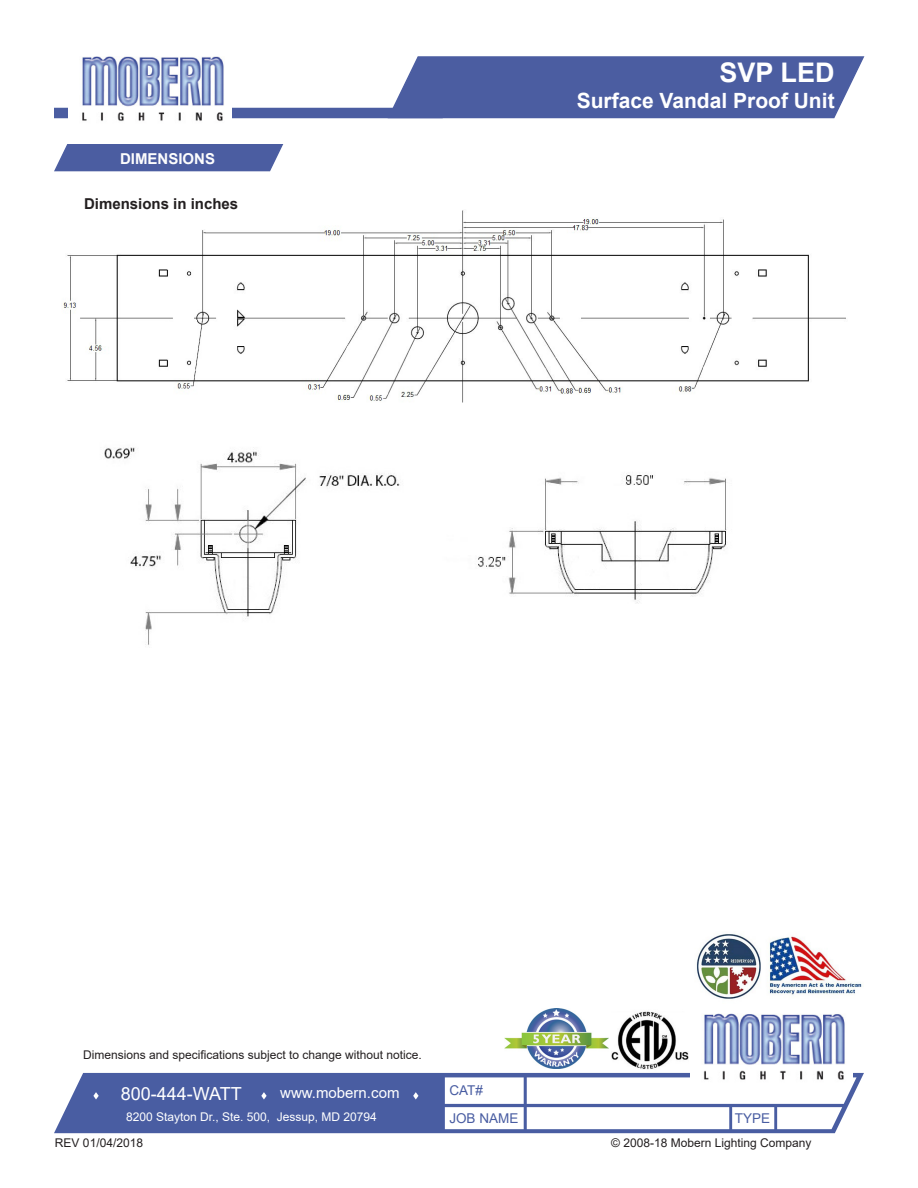
<style>
.page{position:relative;width:918px;height:1188px;background:#fff}
.page>*{position:absolute;margin:0;border:0;box-sizing:border-box;transform-origin:0 0}
.t1{font:700 27px "Arial";color:#fff}
.t2{font:700 21px "Arial";color:#fff}
.t3{font:18px "Arial";color:#fff}
.t4{font:700 15px "Arial";color:#231f20}
.t5{font:15px "Arial";color:#fff}
.t6{font:700 15px "Arial";color:#fdfdfd}
.t7{font:13.5px "Arial";color:#495da2}
.t8{font:12px "Arial";color:#231f20}
.t9{font:12px "Arial";color:#fff}
</style>
<div class="page">
<svg style="left:54px;top:1073px;width:810px;height:60px;fill:#495da2"></svg>
<img style="left:691px;top:1013px;width:162px;height:72px">
<svg style="left:93px;top:1092px;width:6px;height:8px"></svg>
<svg style="left:261px;top:1092px;width:6px;height:8px"></svg>
<svg style="left:413px;top:1092px;width:5px;height:8px"></svg>
<svg style="left:387px;top:56px;width:478px;height:63px;background:#5969a8"></svg>
<div style="left:54px;top:108px;width:389px;height:10px;background:#4b5da1"></div>
<img style="left:69px;top:56px;width:162px;height:65px">
<img style="left:612px;top:1011px;width:77px;height:59px">
<svg style="left:54px;top:144px;width:230px;height:28px;background:#5a6aa8"></svg>
<img style="left:62px;top:210px;width:784px;height:193px">
<img style="left:104px;top:447px;width:296px;height:198px">
<img style="left:478px;top:473px;width:249px;height:130px">
<img style="left:504px;top:1008px;width:105px;height:61px">
<img style="left:696px;top:934px;width:166px;height:65px">
<p class="t6" style="left:120px;top:148px;width:97px">DIMENSIONS</p>
<p class="t4" style="left:84px;top:193px;width:156px">Dimensions in inches</p>
<p class="t1" style="left:720px;top:54px;width:117px">SVP LED</p>
<p class="t2" style="left:577px;top:85px;width:259px">Surface Vandal Proof Unit</p>
<p class="t8" style="left:83px;top:1046px;width:340px">Dimensions and specifications subject to change without notice.</p>
<p class="t3" style="left:121px;top:1082px;width:123px">800-444-WATT</p>
<p class="t5" style="left:280px;top:1083px;width:121px">www.mobern.com</p>
<p class="t7" style="left:449px;top:1081px;width:35px">CAT#</p>
<p class="t7" style="left:449px;top:1109px;width:71px">JOB NAME</p>
<p class="t7" style="left:735px;top:1109px;width:37px">TYPE</p>
<p class="t8" style="left:611px;top:1135px;width:202px">© 2008-18 Mobern Lighting Company</p>
<p class="t9" style="left:126px;top:1109px;width:252px">8200 Stayton Dr., Ste. 500, Jessup, MD 20794</p>
<p class="t8" style="left:55px;top:1135px;width:90px">REV 01/04/2018</p>
</div>
